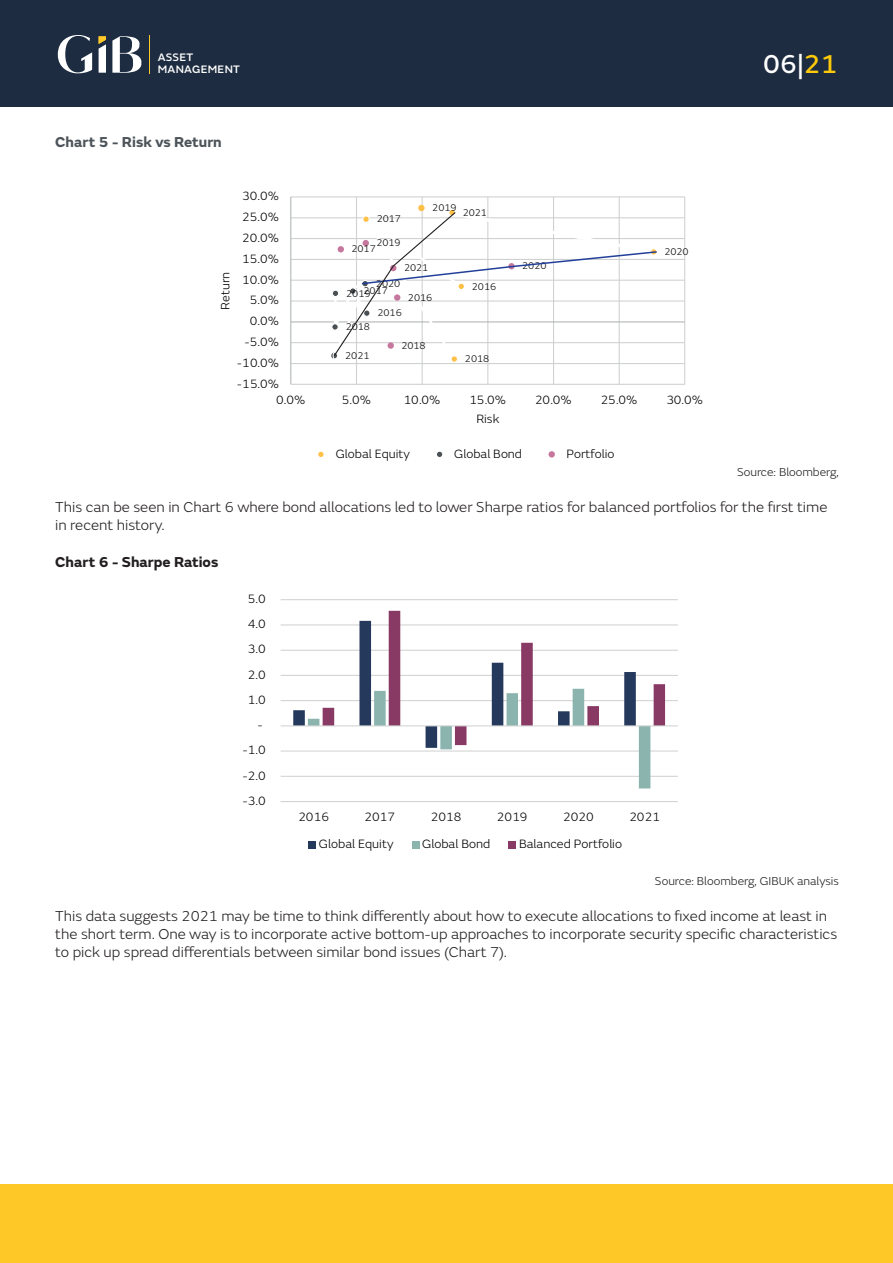
<style>
.page{position:relative;width:893px;height:1263px;background:#fff}
.page>*{position:absolute;margin:0;border:0;box-sizing:border-box;transform-origin:0 0}
.t1{font:27px "FS Emeric Core";color:#fff}
.t2{font:300 15px/18px "FS Emeric";color:#231f20}
.t3{font:700 15px "FS Emeric";color:#4d545a}
.t4{font:700 15px "FS Emeric";color:#231f20}
.t5{font:300 12.6px "FS Emeric";color:#000001}
.t6{font:300 12px "FS Emeric";color:#231f20}
.t7{font:500 11.25px/11.7px "FS Emeric";letter-spacing:.02em;color:#fff}
.t8{font:300 10.2px "FS Emeric";letter-spacing:-.005em;color:#000001}
.s1{color:#feca0a}
</style>
<div class="page">
<hr style="left:291px;top:196px;width:394px;height:1px;background:#cfd1d0">
<hr style="left:291px;top:217px;width:394px;height:1px;background:#cfd1d0">
<hr style="left:291px;top:238px;width:394px;height:1px;background:#cfd1d0">
<hr style="left:291px;top:259px;width:394px;height:1px;background:#cfd1d0">
<hr style="left:291px;top:280px;width:394px;height:1px;background:#cfd1d0">
<hr style="left:291px;top:300px;width:394px;height:2px;background:#cfd1d0">
<hr style="left:291px;top:342px;width:394px;height:1px;background:#cfd1d0">
<hr style="left:291px;top:363px;width:394px;height:1px;background:#cfd1d0">
<hr style="left:291px;top:384px;width:394px;height:1px;background:#cfd1d0">
<hr style="left:684px;top:197px;width:1px;height:187px;background:#cfd1d0">
<hr style="left:619px;top:197px;width:1px;height:187px;background:#cfd1d0">
<hr style="left:553px;top:197px;width:1px;height:187px;background:#cfd1d0">
<hr style="left:487px;top:197px;width:1px;height:187px;background:#cfd1d0">
<hr style="left:422px;top:197px;width:1px;height:187px;background:#cfd1d0">
<hr style="left:356px;top:197px;width:1px;height:187px;background:#cfd1d0">
<hr style="left:290px;top:197px;width:1px;height:187px;background:#b2b6b6">
<hr style="left:291px;top:321px;width:394px;height:1px;background:#b2b6b6">
<div style="left:451px;top:355px;width:7px;height:8px;border:1px solid #fff;border-radius:50%"></div>
<div style="left:448px;top:209px;width:8px;height:7px;border:1px solid #fff;border-radius:50%"></div>
<div style="left:418px;top:205px;width:7px;height:6px;background:#fec046;border-radius:50%"></div>
<svg style="left:319px;top:453px;width:4px;height:3px"></svg>
<div style="left:317px;top:451px;width:8px;height:7px;border:1px solid #fff;border-radius:50%"></div>
<div style="left:436px;top:451px;width:7px;height:6px;background:#4b5054;border-radius:50%"></div>
<div style="left:436px;top:451px;width:7px;height:7px;border:1px solid #fff;border-radius:50%"></div>
<svg style="left:549px;top:451px;width:6px;height:6px"></svg>
<svg style="left:331px;top:211px;width:327px;height:151px"></svg>
<div style="left:0;top:0;width:893px;height:106px;background:#1d2c40"></div>
<div style="left:0;top:1184px;width:893px;height:79px;background:#fec927"></div>
<hr style="left:149px;top:35px;width:1px;height:38px;background:#fec829">
<svg style="left:112px;top:36px;width:30px;height:37px"></svg>
<svg style="left:58px;top:35px;width:34px;height:38px"></svg>
<svg style="left:99px;top:36px;width:7px;height:37px"></svg>
<hr style="left:281px;top:599px;width:397px;height:1px;background:#cfd1d0">
<hr style="left:281px;top:624px;width:397px;height:1px;background:#cfd1d0">
<hr style="left:281px;top:650px;width:397px;height:1px;background:#cfd1d0">
<hr style="left:281px;top:675px;width:397px;height:1px;background:#cfd1d0">
<hr style="left:281px;top:700px;width:397px;height:1px;background:#cfd1d0">
<hr style="left:281px;top:750px;width:397px;height:1px;background:#cfd1d0">
<hr style="left:281px;top:776px;width:397px;height:1px;background:#cfd1d0">
<hr style="left:281px;top:801px;width:397px;height:1px;background:#cfd1d0">
<svg style="left:293px;top:624px;width:357px;height:164px"></svg>
<svg style="left:323px;top:611px;width:342px;height:134px"></svg>
<hr style="left:281px;top:725px;width:397px;height:1px;background:#cfd1d0">
<div style="left:309px;top:841px;width:7px;height:7px;background:#25395d"></div>
<div style="left:412px;top:841px;width:7px;height:7px;background:#8bb4ae"></div>
<div style="left:509px;top:841px;width:7px;height:7px;background:#883a64"></div>
<p class="t7" style="left:158px;top:51px;width:84px">ASSET<br>MANAGEMENT</p>
<p class="t1" style="left:763px;top:44px;width:76px">06|<span class="s1">21</span></p>
<p class="t3" style="left:55px;top:130px;width:168px">Chart 5 - Risk vs Return</p>
<p class="t5" style="left:217px;top:310px;width:39px;rotate:-90deg">Return</p>
<p class="t5" style="left:242px;top:187px;width:38px">30.0%</p>
<p class="t5" style="left:242px;top:208px;width:38px">25.0%</p>
<p class="t5" style="left:242px;top:229px;width:38px">20.0%</p>
<p class="t5" style="left:242px;top:250px;width:38px">15.0%</p>
<p class="t5" style="left:242px;top:271px;width:38px">10.0%</p>
<p class="t5" style="left:250px;top:292px;width:31px">5.0%</p>
<p class="t5" style="left:250px;top:312px;width:31px">0.0%</p>
<p class="t5" style="left:245px;top:333px;width:36px">-5.0%</p>
<p class="t5" style="left:237px;top:354px;width:44px">-10.0%</p>
<p class="t5" style="left:237px;top:375px;width:44px">-15.0%</p>
<p class="t8" style="left:377px;top:212px;width:26px">2017</p>
<p class="t8" style="left:376px;top:236px;width:26px">2019</p>
<p class="t8" style="left:351px;top:242px;width:26px">2017</p>
<p class="t8" style="left:432px;top:201px;width:26px">2019</p>
<p class="t8" style="left:463px;top:205px;width:26px">2021</p>
<p class="t8" style="left:404px;top:261px;width:26px">2021</p>
<p class="t8" style="left:522px;top:259px;width:26px">2020</p>
<p class="t8" style="left:376px;top:276px;width:26px">2020</p>
<p class="t8" style="left:364px;top:284px;width:26px">2017</p>
<p class="t8" style="left:346px;top:320px;width:26px">2018</p>
<p class="t8" style="left:346px;top:286px;width:26px">2019</p>
<p class="t8" style="left:408px;top:290px;width:26px">2016</p>
<p class="t8" style="left:377px;top:306px;width:26px">2016</p>
<p class="t8" style="left:345px;top:349px;width:26px">2021</p>
<p class="t8" style="left:401px;top:338px;width:26px">2018</p>
<p class="t8" style="left:472px;top:279px;width:26px">2016</p>
<p class="t8" style="left:465px;top:352px;width:26px">2018</p>
<p class="t8" style="left:664px;top:245px;width:26px">2020</p>
<p class="t5" style="left:276px;top:391px;width:31px">0.0%</p>
<p class="t5" style="left:342px;top:391px;width:31px">5.0%</p>
<p class="t5" style="left:404px;top:391px;width:38px">10.0%</p>
<p class="t5" style="left:469px;top:391px;width:38px">15.0%</p>
<p class="t5" style="left:535px;top:391px;width:38px">20.0%</p>
<p class="t5" style="left:601px;top:391px;width:38px">25.0%</p>
<p class="t5" style="left:666px;top:391px;width:38px">30.0%</p>
<p class="t5" style="left:476px;top:411px;width:24px">Risk</p>
<p class="t5" style="left:336px;top:445px;width:76px">Global Equity</p>
<p class="t5" style="left:454px;top:445px;width:69px">Global Bond</p>
<p class="t5" style="left:566px;top:445px;width:49px">Portfolio</p>
<p class="t6" style="left:737px;top:464px;width:103px">Source: Bloomberg,</p>
<p class="t2" style="left:55px;top:498px;width:774px">This can be seen in Chart 6 where bond allocations led to lower Sharpe ratios for balanced portfolios for the first time in recent history.</p>
<p class="t4" style="left:55px;top:550px;width:165px">Chart 6 - Sharpe Ratios</p>
<p class="t5" style="left:248px;top:590px;width:19px">5.0</p>
<p class="t5" style="left:248px;top:615px;width:19px">4.0</p>
<p class="t5" style="left:248px;top:641px;width:19px">3.0</p>
<p class="t5" style="left:248px;top:666px;width:19px">2.0</p>
<p class="t5" style="left:248px;top:691px;width:19px">1.0</p>
<p class="t5" style="left:258px;top:716px;width:7px">-</p>
<p class="t5" style="left:242px;top:742px;width:25px">-1.0</p>
<p class="t5" style="left:242px;top:767px;width:25px">-2.0</p>
<p class="t5" style="left:242px;top:792px;width:25px">-3.0</p>
<p class="t5" style="left:298px;top:808px;width:32px">2016</p>
<p class="t5" style="left:365px;top:808px;width:32px">2017</p>
<p class="t5" style="left:431px;top:808px;width:32px">2018</p>
<p class="t5" style="left:497px;top:808px;width:32px">2019</p>
<p class="t5" style="left:563px;top:808px;width:32px">2020</p>
<p class="t5" style="left:629px;top:808px;width:32px">2021</p>
<p class="t5" style="left:319px;top:835px;width:76px">Global Equity</p>
<p class="t5" style="left:422px;top:835px;width:70px">Global Bond</p>
<p class="t5" style="left:519px;top:835px;width:105px">Balanced Portfolio</p>
<p class="t6" style="left:655px;top:873px;width:186px">Source: Bloomberg, GIBUK analysis</p>
<p class="t2" style="left:55px;top:906px;width:783px">This data suggests 2021 may be time to think differently about how to execute allocations to fixed income at least in the short term. One way is to incorporate active bottom-up approaches to incorporate security specific characteristics to pick up spread differentials between similar bond issues (Chart 7).</p>
</div>
